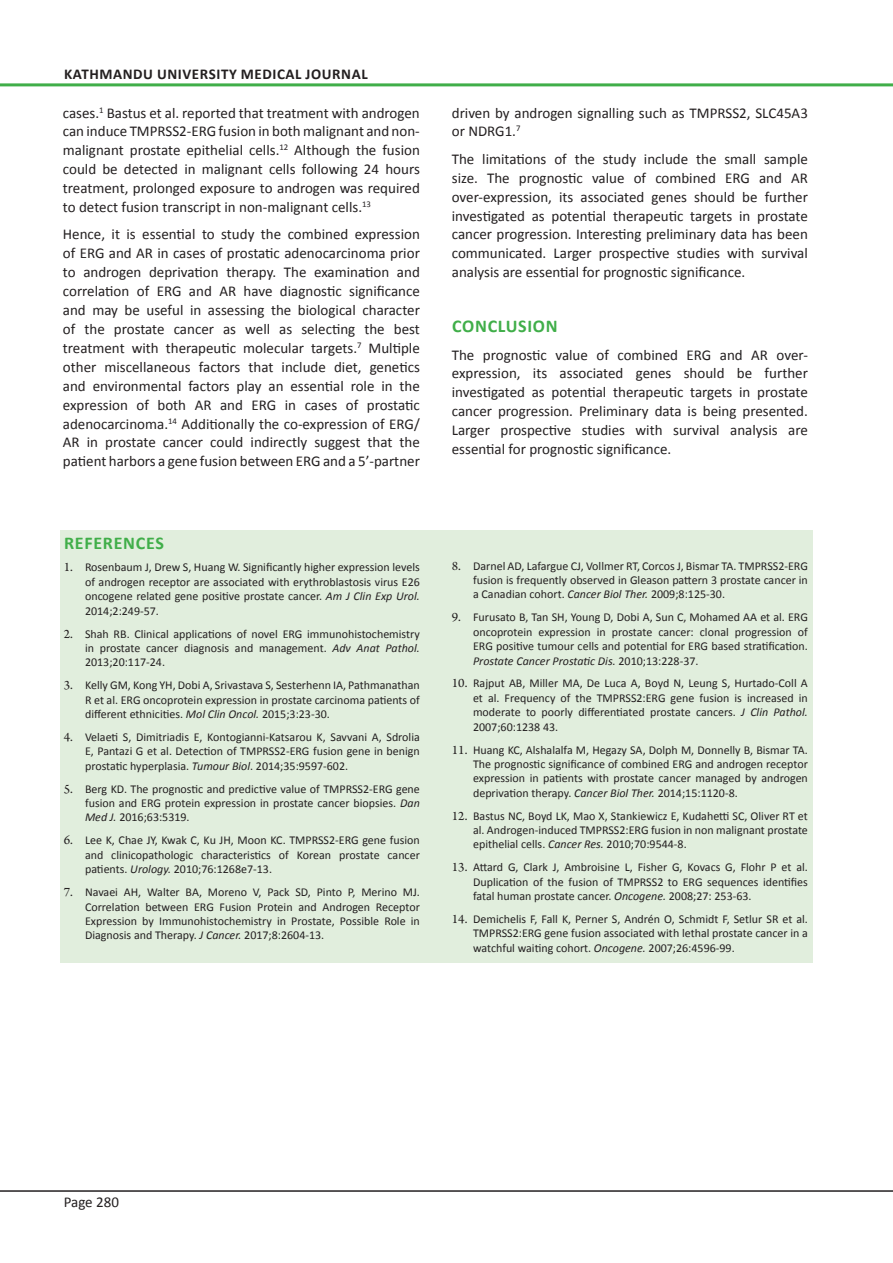
<style>
.page{position:relative;width:893px;height:1263px;background:#fff}
.page>*{position:absolute;margin:0;border:0;box-sizing:border-box;transform-origin:0 0}
.Heading_2_-_Sub_head{font:700 18px "Calibri";letter-spacing:.04em;color:#40ae49}
.Normal_Text{font:700 18px "Calibri";letter-spacing:.04em;color:#40ae49}
.Normal_Text-2{font:15px/18.9px "Calibri";color:#231f20;text-align:justify}
.t1{font:700 15px "Calibri";letter-spacing:.04em;color:#231f20}
.Refrence_Text{font:12px/14.4px "Calibri";color:#231f20;text-align:justify}
.s1{font-family:"Arno Pro";font-size:13.5px}
.s2{font-style:italic}
</style>
<div class="page">
<hr style="left:0;top:1190px;width:893px;height:2px;background:#231f20">
<hr style="left:0;top:83px;width:893px;height:3px;background:#40ae49">
<div style="left:60px;top:531px;width:752px;height:432px;background:#e1eedd"></div>
<p class="t1" style="left:64px;top:64px;width:305px">KATHMANDU UNIVERSITY MEDICAL JOURNAL</p>
<p class="Normal_Text-2" style="left:63px;top:103px;width:358px">cases.<sup>1</sup> Bastus et al. reported that treatment with androgen can induce TMPRSS2-ERG fusion in both malignant and non&shy;malignant prostate epithelial cells.<sup>12</sup> Although the fusion could be detected in malignant cells following 24 hours treatment, prolonged exposure to androgen was required to detect fusion transcript in non-malignant cells.<sup>13</sup></p>
<p class="Normal_Text-2" style="left:63px;top:225px;width:358px">Hence, it is essential to study the combined expression of ERG and AR in cases of prostatic adenocarcinoma prior to androgen deprivation therapy. The examination and correlation of ERG and AR have diagnostic significance and may be useful in assessing the biological character of the prostate cancer as well as selecting the best treatment with therapeutic molecular targets.<sup>7</sup> Multiple other miscellaneous factors that include diet, genetics and environmental factors play an essential role in the expression of both AR and ERG in cases of prostatic adenocarcinoma.<sup>14</sup> Additionally the co-expression of ERG/ AR in prostate cancer could indirectly suggest that the patient harbors a gene fusion between ERG and a 5’-partner</p>
<p class="Normal_Text" style="left:64px;top:531px;width:101px">REFERENCES</p>
<p class="Refrence_Text" style="left:85px;top:560px;width:336px;text-indent:-21px"><span class="s1">1.</span> Rosenbaum J, Drew S, Huang W. Significantly higher expression levels of androgen receptor are associated with erythroblastosis virus E26 oncogene related gene positive prostate cancer. <span class="s2">Am J Clin Exp Urol.<br></span>2014;2:249-57.</p>
<p class="Refrence_Text" style="left:85px;top:626px;width:336px;text-indent:-21px"><span class="s1">2.</span> Shah RB. Clinical applications of novel ERG immunohistochemistry in prostate cancer diagnosis and management. <span class="s2">Adv Anat Pathol.<br></span>2013;20:117-24.</p>
<p class="Refrence_Text" style="left:85px;top:678px;width:336px;text-indent:-21px"><span class="s1">3.</span> Kelly GM, Kong YH, Dobi A, Srivastava S, Sesterhenn IA, Pathmanathan R et al. ERG oncoprotein expression in prostate carcinoma patients of different ethnicities. <span class="s2">Mol Clin Oncol.</span> 2015;3:23-30.</p>
<p class="Refrence_Text" style="left:85px;top:730px;width:336px;text-indent:-21px"><span class="s1">4.</span> Velaeti S, Dimitriadis E, Kontogianni-Katsarou K, Savvani A, Sdrolia E, Pantazi G et al. Detection of TMPRSS2-ERG fusion gene in benign prostatic hyperplasia. <span class="s2">Tumour Biol</span>. 2014;35:9597-602.</p>
<p class="Refrence_Text" style="left:85px;top:781px;width:336px;text-indent:-21px"><span class="s1">5.</span> Berg KD. The prognostic and predictive value of TMPRSS2-ERG gene fusion and ERG protein expression in prostate cancer biopsies. <span class="s2">Dan Med J.</span> 2016;63:5319.</p>
<p class="Refrence_Text" style="left:85px;top:833px;width:336px;text-indent:-21px"><span class="s1">6.</span> Lee K, Chae JY, Kwak C, Ku JH, Moon KC. TMPRSS2-ERG gene fusion and clinicopathologic characteristics of Korean prostate cancer patients. <span class="s2">Urology.</span> 2010;76:1268e7-13.</p>
<p class="Refrence_Text" style="left:85px;top:885px;width:336px;text-indent:-21px"><span class="s1">7.</span> Navaei AH, Walter BA, Moreno V, Pack SD, Pinto P, Merino MJ.<br>Correlation between ERG Fusion Protein and Androgen Receptor Expression by Immunohistochemistry in Prostate, Possible Role in Diagnosis and Therapy. <span class="s2">J Cancer.</span> 2017;8:2604-13.</p>
<p class="Normal_Text-2" style="left:452px;top:103px;width:358px">driven by androgen signalling such as TMPRSS2, SLC45A3 or NDRG1.<sup>7</sup></p>
<p class="Normal_Text-2" style="left:452px;top:149px;width:358px">The limitations of the study include the small sample size. The prognostic value of combined ERG and AR over-expression, its associated genes should be further investigated as potential therapeutic targets in prostate cancer progression. Interesting preliminary data has been communicated. Larger prospective studies with survival analysis are essential for prognostic significance.</p>
<p class="Heading_2_-_Sub_head" style="left:452px;top:315px;width:107px">CONCLUSION</p>
<p class="Normal_Text-2" style="left:452px;top:345px;width:358px">The prognostic value of combined ERG and AR over&shy;expression, its associated genes should be further investigated as potential therapeutic targets in prostate cancer progression. Preliminary data is being presented.<br>Larger prospective studies with survival analysis are essential for prognostic significance.</p>
<p class="Refrence_Text" style="left:473px;top:558px;width:336px;text-indent:-21px"><span class="s1">8.</span> Darnel AD, Lafargue CJ, Vollmer RT, Corcos J, Bismar TA. TMPRSS2-ERG fusion is frequently observed in Gleason pattern 3 prostate cancer in a Canadian cohort. <span class="s2">Cancer Biol Ther.</span> 2009;8:125-30.</p>
<p class="Refrence_Text" style="left:473px;top:610px;width:336px;text-indent:-21px"><span class="s1">9.</span> Furusato B, Tan SH, Young D, Dobi A, Sun C, Mohamed AA et al. ERG oncoprotein expression in prostate cancer: clonal progression of ERG positive tumour cells and potential for ERG based stratification.<br><span class="s2">Prostate Cancer Prostatic Dis.</span> 2010;13:228-37.</p>
<p class="Refrence_Text" style="left:473px;top:676px;width:336px;text-indent:-21px"><span class="s1">10.</span> Rajput AB, Miller MA, De Luca A, Boyd N, Leung S, Hurtado-Coll A et al. Frequency of the TMPRSS2:ERG gene fusion is increased in moderate to poorly differentiated prostate cancers. <span class="s2">J Clin Pathol.<br></span>2007;60:1238 43.</p>
<p class="Refrence_Text" style="left:473px;top:742px;width:336px;text-indent:-21px"><span class="s1">11.</span> Huang KC, Alshalalfa M, Hegazy SA, Dolph M, Donnelly B, Bismar TA.<br>The prognostic significance of combined ERG and androgen receptor expression in patients with prostate cancer managed by androgen deprivation therapy. <span class="s2">Cancer Biol Ther.</span> 2014;15:1120-8.</p>
<p class="Refrence_Text" style="left:473px;top:808px;width:336px;text-indent:-21px"><span class="s1">12.</span> Bastus NC, Boyd LK, Mao X, Stankiewicz E, Kudahetti SC, Oliver RT et al. Androgen-induced TMPRSS2:ERG fusion in non malignant prostate epithelial cells. <span class="s2">Cancer Res.</span> 2010;70:9544-8.</p>
<p class="Refrence_Text" style="left:473px;top:860px;width:336px;text-indent:-21px"><span class="s1">13.</span> Attard G, Clark J, Ambroisine L, Fisher G, Kovacs G, Flohr P et al.<br>Duplication of the fusion of TMPRSS2 to ERG sequences identifies fatal human prostate cancer. <span class="s2">Oncogene.</span> 2008;27: 253-63.</p>
<p class="Refrence_Text" style="left:473px;top:912px;width:336px;text-indent:-21px"><span class="s1">14.</span> Demichelis F, Fall K, Perner S, Andrén O, Schmidt F, Setlur SR et al.<br>TMPRSS2:ERG gene fusion associated with lethal prostate cancer in a watchful waiting cohort. <span class="s2">Oncogene.</span> 2007;26:4596-99.</p>
<p class="Normal_Text-2" style="left:64px;top:1193px;width:57px">Page 280</p>
</div>
